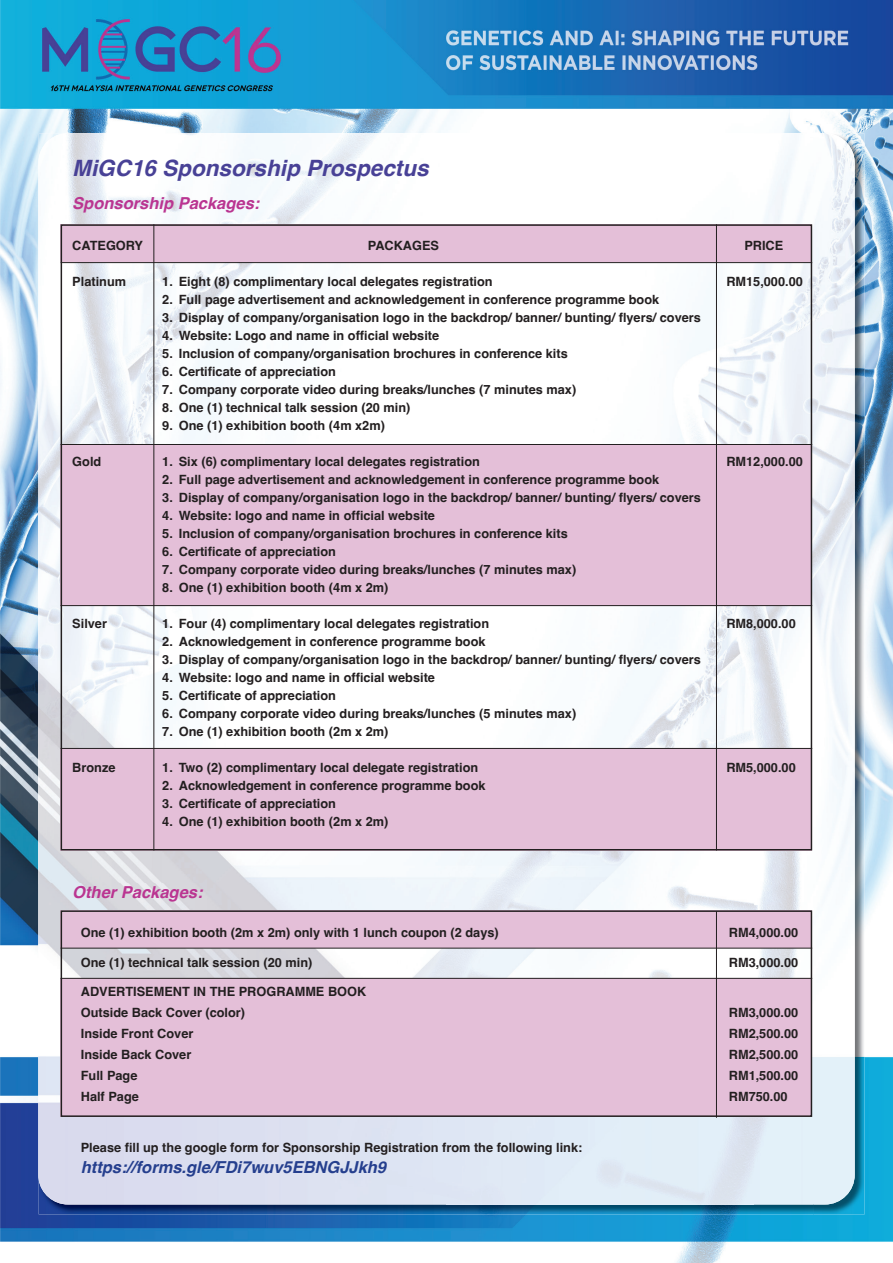
<style>
.page{position:relative;width:893px;height:1263px;background:#fff}
.page>*{position:absolute;margin:0;border:0;box-sizing:border-box;transform-origin:0 0}
.t1{font:italic 700 22.5px "Helvetica";color:#484196}
.t2{font:italic 700 16.5px "Helvetica";color:#253f8e}
.t3{font:italic 700 16.5px "Helvetica";color:#ba3591}
.t4{font:700 12.75px/21px "Helvetica";color:#231f20}
</style>
<div class="page">
<img style="left:0;top:0;width:893px;height:1263px">
<img style="left:814px;top:133px;width:51px;height:1081px">
<img style="left:39px;top:1204px;width:775px;height:10px">
<img style="left:38px;top:133px;width:817px;height:1071px">
<div style="left:61px;top:224px;width:751px;height:38px;background:#e4bfd8"></div>
<div style="left:61px;top:910px;width:751px;height:38px;background:#e4bfd8"></div>
<div style="left:61px;top:978px;width:751px;height:139px;background:#e4bfd8"></div>
<div style="left:61px;top:444px;width:751px;height:162px;background:#e4bfd8"></div>
<div style="left:61px;top:748px;width:751px;height:102px;background:#e4bfd8"></div>
<div style="left:61px;top:910px;width:751px;height:207px;border:2px solid #231f20"></div>
<hr style="left:61px;top:262px;width:751px;height:1px;background:#231f20">
<hr style="left:61px;top:948px;width:751px;height:1px;background:#231f20">
<hr style="left:61px;top:978px;width:751px;height:1px;background:#231f20">
<hr style="left:153px;top:224px;width:1px;height:626px;background:#231f20">
<hr style="left:716px;top:224px;width:1px;height:626px;background:#231f20">
<hr style="left:716px;top:911px;width:1px;height:207px;background:#231f20">
<hr style="left:61px;top:444px;width:751px;height:1px;background:#231f20">
<hr style="left:61px;top:605px;width:751px;height:1px;background:#231f20">
<hr style="left:61px;top:748px;width:751px;height:1px;background:#231f20">
<h1 class="t1" style="left:72px;top:154px;width:358px">MiGC16 Sponsorship Prospectus</h1>
<p class="t3" style="left:72px;top:193px;width:189px">Sponsorship Packages:</p>
<p class="t4" style="left:72px;top:236px;width:72px">CATEGORY</p>
<p class="t4" style="left:368px;top:236px;width:73px">PACKAGES</p>
<p class="t4" style="left:744px;top:236px;width:40px">PRICE</p>
<p class="t4" style="left:72px;top:272px;width:55px">Platinum</p>
<p class="t4" style="left:162px;top:272px;width:332px">1. Eight (8) complimentary local delegates registration</p>
<p class="t4" style="left:726px;top:272px;width:78px">RM15,000.00</p>
<p class="t4" style="left:162px;top:290px;width:498px">2. Full page advertisement and acknowledgement in conference programme book</p>
<p class="t4" style="left:162px;top:308px;width:540px">3. Display of company/organisation logo in the backdrop/ banner/ bunting/ flyers/ covers</p>
<p class="t4" style="left:162px;top:326px;width:278px">4. Website: Logo and name in official website</p>
<p class="t4" style="left:162px;top:344px;width:407px">5. Inclusion of company/organisation brochures in conference kits</p>
<p class="t4" style="left:162px;top:362px;width:175px">6. Certificate of appreciation</p>
<p class="t4" style="left:162px;top:380px;width:415px">7. Company corporate video during breaks/lunches (7 minutes max)</p>
<p class="t4" style="left:162px;top:398px;width:250px">8. One (1) technical talk session (20 min)</p>
<p class="t4" style="left:162px;top:416px;width:224px">9. One (1) exhibition booth (4m x2m)</p>
<p class="t4" style="left:72px;top:452px;width:31px">Gold</p>
<p class="t4" style="left:162px;top:452px;width:319px">1. Six (6) complimentary local delegates registration</p>
<p class="t4" style="left:726px;top:452px;width:78px">RM12,000.00</p>
<p class="t4" style="left:162px;top:470px;width:498px">2. Full page advertisement and acknowledgement in conference programme book</p>
<p class="t4" style="left:162px;top:488px;width:540px">3. Display of company/organisation logo in the backdrop/ banner/ bunting/ flyers/ covers</p>
<p class="t4" style="left:162px;top:506px;width:274px">4. Website: logo and name in official website</p>
<p class="t4" style="left:162px;top:524px;width:407px">5. Inclusion of company/organisation brochures in conference kits</p>
<p class="t4" style="left:162px;top:542px;width:175px">6. Certificate of appreciation</p>
<p class="t4" style="left:162px;top:560px;width:415px">7. Company corporate video during breaks/lunches (7 minutes max)</p>
<p class="t4" style="left:162px;top:578px;width:228px">8. One (1) exhibition booth (4m x 2m)</p>
<p class="t4" style="left:72px;top:614px;width:36px">Silver</p>
<p class="t4" style="left:162px;top:614px;width:328px">1. Four (4) complimentary local delegates registration</p>
<p class="t4" style="left:726px;top:614px;width:71px">RM8,000.00</p>
<p class="t4" style="left:162px;top:632px;width:325px">2. Acknowledgement in conference programme book</p>
<p class="t4" style="left:162px;top:650px;width:540px">3. Display of company/organisation logo in the backdrop/ banner/ bunting/ flyers/ covers</p>
<p class="t4" style="left:162px;top:668px;width:274px">4. Website: logo and name in official website</p>
<p class="t4" style="left:162px;top:686px;width:175px">5. Certificate of appreciation</p>
<p class="t4" style="left:162px;top:704px;width:415px">6. Company corporate video during breaks/lunches (5 minutes max)</p>
<p class="t4" style="left:162px;top:722px;width:228px">7. One (1) exhibition booth (2m x 2m)</p>
<p class="t4" style="left:72px;top:758px;width:45px">Bronze</p>
<p class="t4" style="left:162px;top:758px;width:317px">1. Two (2) complimentary local delegate registration</p>
<p class="t4" style="left:726px;top:758px;width:71px">RM5,000.00</p>
<p class="t4" style="left:162px;top:776px;width:325px">2. Acknowledgement in conference programme book</p>
<p class="t4" style="left:162px;top:794px;width:175px">3. Certificate of appreciation</p>
<p class="t4" style="left:162px;top:812px;width:228px">4. One (1) exhibition booth (2m x 2m)</p>
<p class="t3" style="left:72px;top:882px;width:132px">Other Packages:</p>
<p class="t4" style="left:81px;top:924px;width:419px">One (1) exhibition booth (2m x 2m) only with 1 lunch coupon (2 days)</p>
<p class="t4" style="left:729px;top:924px;width:71px">RM4,000.00</p>
<p class="t4" style="left:81px;top:953px;width:233px">One (1) technical talk session (20 min)</p>
<p class="t4" style="left:729px;top:953px;width:71px">RM3,000.00</p>
<p class="t4" style="left:81px;top:983px;width:287px">ADVERTISEMENT IN THE PROGRAMME BOOK<br>Outside Back Cover (color)</p>
<p class="t4" style="left:729px;top:1004px;width:71px">RM3,000.00</p>
<p class="t4" style="left:81px;top:1025px;width:114px">Inside Front Cover</p>
<p class="t4" style="left:729px;top:1025px;width:71px">RM2,500.00</p>
<p class="t4" style="left:81px;top:1046px;width:112px">Inside Back Cover</p>
<p class="t4" style="left:729px;top:1046px;width:71px">RM2,500.00</p>
<p class="t4" style="left:81px;top:1067px;width:58px">Full Page</p>
<p class="t4" style="left:729px;top:1067px;width:71px">RM1,500.00</p>
<p class="t4" style="left:81px;top:1088px;width:60px">Half Page</p>
<p class="t4" style="left:729px;top:1088px;width:60px">RM750.00</p>
<p class="t4" style="left:81px;top:1138px;width:503px">Please fill up the google form for Sponsorship Registration from the following link:</p>
<p class="t2" style="left:81px;top:1157px;width:307px">https://forms.gle/FDi7wuv5EBNGJJkh9</p>
</div>
